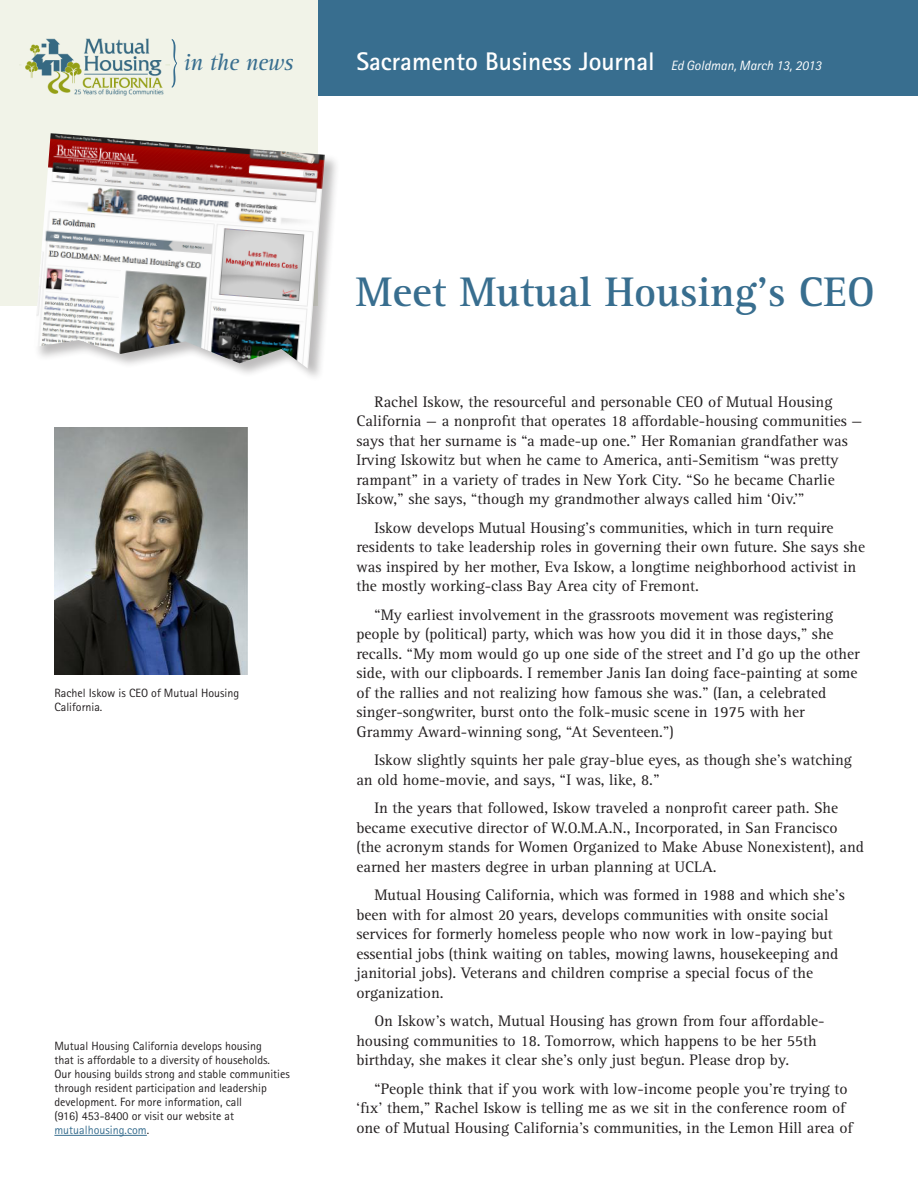
<style>
.page{position:relative;width:918px;height:1188px;background:#fff}
.page>*{position:absolute;margin:0;border:0;box-sizing:border-box;transform-origin:0 0}
.t1{font:700 42.75px "Rotis Serif";color:#386e8f}
.t2{font:700 25.5px "Rotis Sans Serif";color:#fff}
.t3{font:italic 23.85px "Rotis Serif";letter-spacing:-.02em;color:#386e8f}
.t4{font:15.75px/19.5px "Rotis Serif";color:#231f20}
.t5{font:12px/14.1px "Rotis Sans Serif";color:#231f20}
.s1{font-weight:400;font-style:italic;font-size:13.5px}
.s2{color:#386e8f}
</style>
<div class="page">
<div style="left:314px;top:0;width:604px;height:95px;background:#386e8f"></div>
<div style="left:0;top:0;width:318px;height:306px;background:#f1f3e8"></div>
<div style="left:34px;top:133px;width:306px;height:250px;background:#231f20;opacity:.3"></div>
<img style="left:34px;top:133px;width:291px;height:236px">
<img style="left:20px;top:38px;width:149px;height:58px">
<svg style="left:172px;top:39px;width:5px;height:49px"></svg>
<img style="left:54px;top:427px;width:193px;height:247px">
<hr style="left:54px;top:1135px;width:93px;height:1px;background:#386e8f">
<p class="t3" style="left:184px;top:49px;width:111px">in the news</p>
<p class="t2" style="left:356px;top:45px;width:467px">Sacramento Business Journal <span class="s1">Ed Goldman, March 13, 2013</span></p>
<p class="t5" style="left:54px;top:686px;width:186px">Rachel Iskow is CEO of Mutual Housing<br>California.</p>
<p class="t5" style="left:54px;top:1038px;width:237px">Mutual Housing California develops housing<br>that is affordable to a diversity of households.<br>Our housing builds strong and stable communities through resident participation and leadership development. For more information, call<br>(916) 453-8400 or visit our website at <span class="s2">mutualhousing.com</span>.</p>
<p class="t1" style="left:356px;top:267px;width:521px">Meet Mutual Housing’s CEO</p>
<p class="t4" style="left:356px;top:392px;width:508px;text-indent:18px">Rachel Iskow, the resourceful and personable CEO of Mutual Housing California — a nonprofit that operates 18 affordable-housing communities — says that her surname is “a made-up one.” Her Romanian grandfather was Irving Iskowitz but when he came to America, anti-Semitism “was pretty rampant” in a variety of trades in New York City. “So he became Charlie Iskow,” she says, “though my grandmother always called him ‘Oiv.’”</p>
<p class="t4" style="left:356px;top:518px;width:510px;text-indent:18px">Iskow develops Mutual Housing’s communities, which in turn require residents to take leadership roles in governing their own future. She says she was inspired by her mother, Eva Iskow, a longtime neighborhood activist in the mostly working-class Bay Area city of Fremont.</p>
<p class="t4" style="left:356px;top:605px;width:505px;text-indent:18px">“My earliest involvement in the grassroots movement was registering people by (political) party, which was how you did it in those days,” she recalls. “My mom would go up one side of the street and I’d go up the other side, with our clipboards. I remember Janis Ian doing face-painting at some of the rallies and not realizing how famous she was.” (Ian, a celebrated singer-songwriter, burst onto the folk-music scene in 1975 with her Grammy Award-winning song, “At Seventeen.”)</p>
<p class="t4" style="left:356px;top:751px;width:497px;text-indent:18px">Iskow slightly squints her pale gray-blue eyes, as though she’s watching an old home-movie, and says, “I was, like, 8.”</p>
<p class="t4" style="left:356px;top:799px;width:509px;text-indent:18px">In the years that followed, Iskow traveled a nonprofit career path. She became executive director of W.O.M.A.N., Incorporated, in San Francisco (the acronym stands for Women Organized to Make Abuse Nonexistent), and earned her masters degree in urban planning at UCLA.</p>
<p class="t4" style="left:356px;top:886px;width:490px;text-indent:18px">Mutual Housing California, which was formed in 1988 and which she’s been with for almost 20 years, develops communities with onsite social services for formerly homeless people who now work in low-paying but essential jobs (think waiting on tables, mowing lawns, housekeeping and janitorial jobs). Veterans and children comprise a special focus of the organization.</p>
<p class="t4" style="left:356px;top:1012px;width:470px;text-indent:18px">On Iskow’s watch, Mutual Housing has grown from four affordable&shy;housing communities to 18. Tomorrow, which happens to be her 55th birthday, she makes it clear she’s only just begun. Please drop by.</p>
<p class="t4" style="left:356px;top:1079px;width:498px;text-indent:18px">“People think that if you work with low-income people you’re trying to ‘fix’ them,” Rachel Iskow is telling me as we sit in the conference room of one of Mutual Housing California’s communities, in the Lemon Hill area of</p>
</div>
